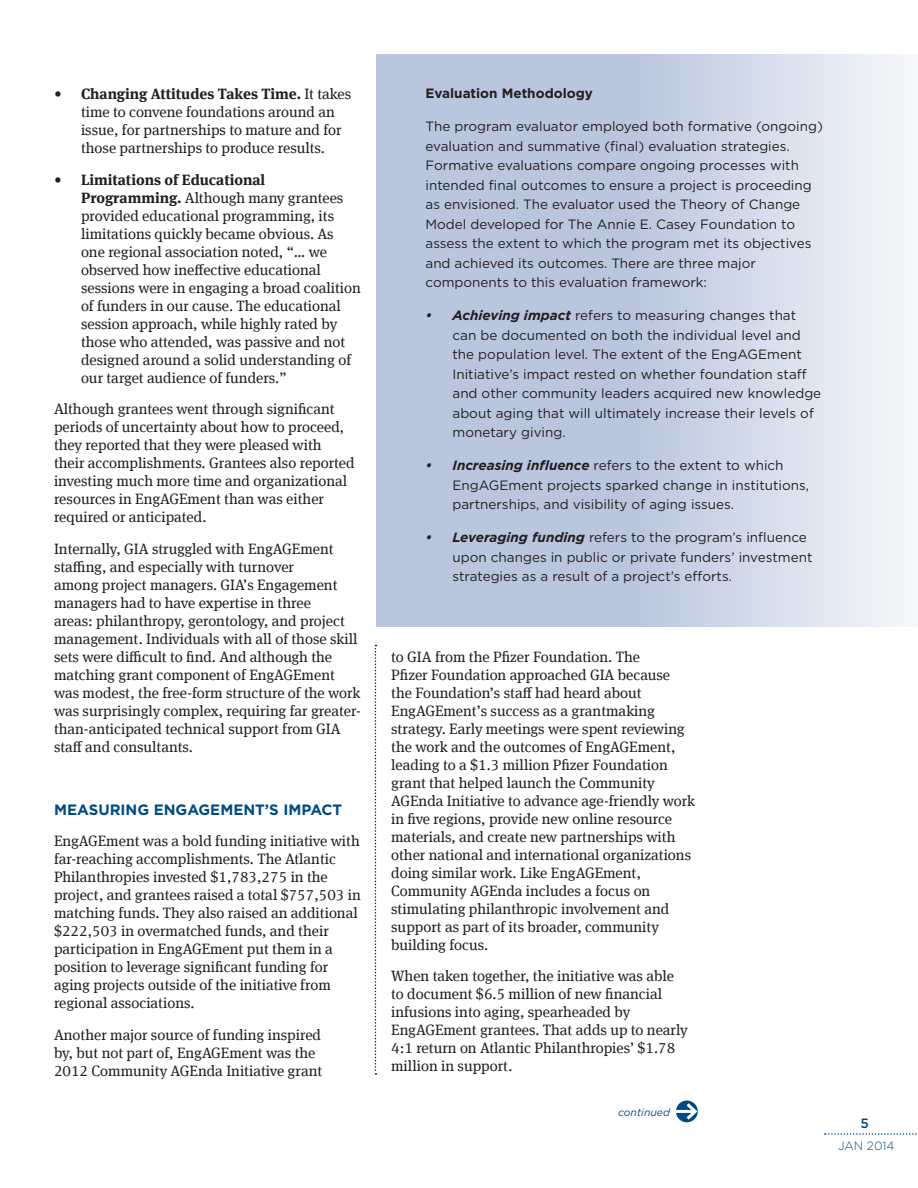
<style>
.page{position:relative;width:918px;height:1188px;background:#fff}
.page>*{position:absolute;margin:0;border:0;box-sizing:border-box;transform-origin:0 0}
.t1{font:15px/18px "Meta Serif Offc";color:#231f20}
.t2{font:700 15px "Gotham";color:#004b84}
.t3{font:13.5px/19.5px "Gotham";color:#231f20}
.t4{font:700 13.5px "Gotham";color:#231f20}
.t5{font:500 13.5px "Gotham";color:#004b84}
.t6{font:300 12px "Gotham";color:#004b84}
.t7{font:italic 10.5px "Gotham";color:#004b84}
.s1{font-weight:700}
.s2{font-weight:700;font-style:italic}
</style>
<div class="page">
<div style="left:676px;top:1101px;width:22px;height:21px;background:#004b84;border-radius:50%"></div>
<hr style="left:676px;top:1110px;width:19px;height:3px;background:#fff">
<svg style="left:683px;top:1100px;width:15px;height:23px"></svg>
<svg style="left:825px;top:1133px;width:92px;height:2px"></svg>
<div style="left:376px;top:54px;width:542px;height:573px;background:linear-gradient(to right,#abbad7,#e9edf4)"></div>
<svg style="left:375px;top:645px;width:1px;height:430px"></svg>
<p class="t1" style="left:81px;top:85px;width:272px;text-indent:-27px"><span class="s1">• Changing Attitudes Takes Time.</span> It takes time to convene foundations around an issue, for partnerships to mature and for those partnerships to produce results.</p>
<p class="t1" style="left:81px;top:170px;width:281px;text-indent:-27px"><span class="s1">• Limitations of Educational Programming.</span> Although many grantees provided educational programming, its limitations quickly became obvious. As one regional association noted, “… we observed how ineffective educational sessions were in engaging a broad coalition of funders in our cause. The educational session approach, while highly rated by those who attended, was passive and not designed around a solid understanding of our target audience of funders.”</p>
<p class="t1" style="left:54px;top:400px;width:302px">Although grantees went through significant periods of uncertainty about how to proceed, they reported that they were pleased with their accomplishments. Grantees also reported investing much more time and organizational resources in EngAGEment than was either required or anticipated.</p>
<p class="t1" style="left:54px;top:539px;width:308px">Internally, GIA struggled with EngAGEment staffing, and especially with turnover<br>among project managers. GIA’s Engagement managers had to have expertise in three<br>areas: philanthropy, gerontology, and project management. Individuals with all of those skill sets were difficult to find. And although the matching grant component of EngAGEment was modest, the free-form structure of the work was surprisingly complex, requiring far greater&shy;than-anticipated technical support from GIA staff and consultants.</p>
<p class="t2" style="left:54px;top:800px;width:290px">MEASURING ENGAGEMENT’S IMPACT</p>
<p class="t1" style="left:54px;top:832px;width:308px">EngAGEment was a bold funding initiative with far-reaching accomplishments. The Atlantic Philanthropies invested $1,783,275 in the project, and grantees raised a total $757,503 in matching funds. They also raised an additional $222,503 in overmatched funds, and their participation in EngAGEment put them in a position to leverage significant funding for aging projects outside of the initiative from regional associations.</p>
<p class="t1" style="left:54px;top:1025px;width:270px">Another major source of funding inspired by, but not part of, EngAGEment was the<br>2012 Community AGEnda Initiative grant</p>
<p class="t4" style="left:426px;top:85px;width:169px">Evaluation Methodology</p>
<p class="t3" style="left:426px;top:116px;width:399px">The program evaluator employed both formative (ongoing) evaluation and summative (final) evaluation strategies.<br>Formative evaluations compare ongoing processes with intended final outcomes to ensure a project is proceeding as envisioned. The evaluator used the Theory of Change Model developed for The Annie E. Casey Foundation to assess the extent to which the program met its objectives and achieved its outcomes. There are three major components to this evaluation framework:</p>
<p class="t3" style="left:453px;top:305px;width:370px;text-indent:-27px"><span class="s2">• Achieving impact</span> refers to measuring changes that can be documented on both the individual level and the population level. The extent of the EngAGEment Initiative’s impact rested on whether foundation staff and other community leaders acquired new knowledge about aging that will ultimately increase their levels of monetary giving.</p>
<p class="t3" style="left:453px;top:455px;width:358px;text-indent:-27px"><span class="s2">• Increasing influence</span> refers to the extent to which<br>EngAGEment projects sparked change in institutions, partnerships, and visibility of aging issues.</p>
<p class="t3" style="left:453px;top:527px;width:361px;text-indent:-27px"><span class="s2">• Leveraging funding</span> refers to the program’s influence upon changes in public or private funders’ investment strategies as a result of a project’s efforts.</p>
<p class="t1" style="left:391px;top:648px;width:306px">to GIA from the Pfizer Foundation. The<br>Pfizer Foundation approached GIA because<br>the Foundation’s staff had heard about EngAGEment’s success as a grantmaking strategy. Early meetings were spent reviewing the work and the outcomes of EngAGEment, leading to a $1.3 million Pfizer Foundation grant that helped launch the Community AGEnda Initiative to advance age-friendly work in five regions, provide new online resource materials, and create new partnerships with other national and international organizations doing similar work. Like EngAGEment, Community AGEnda includes a focus on stimulating philanthropic involvement and support as part of its broader, community building focus.</p>
<p class="t1" style="left:391px;top:967px;width:298px">When taken together, the initiative was able to document $6.5 million of new financial infusions into aging, spearheaded by EngAGEment grantees. That adds up to nearly 4:1 return on Atlantic Philanthropies’ $1.78 million in support.</p>
<p class="t7" style="left:618px;top:1106px;width:53px">continued</p>
<p class="t5" style="left:860px;top:1114px;width:10px">5</p>
<p class="t6" style="left:838px;top:1138px;width:58px">JAN 2014</p>
</div>
